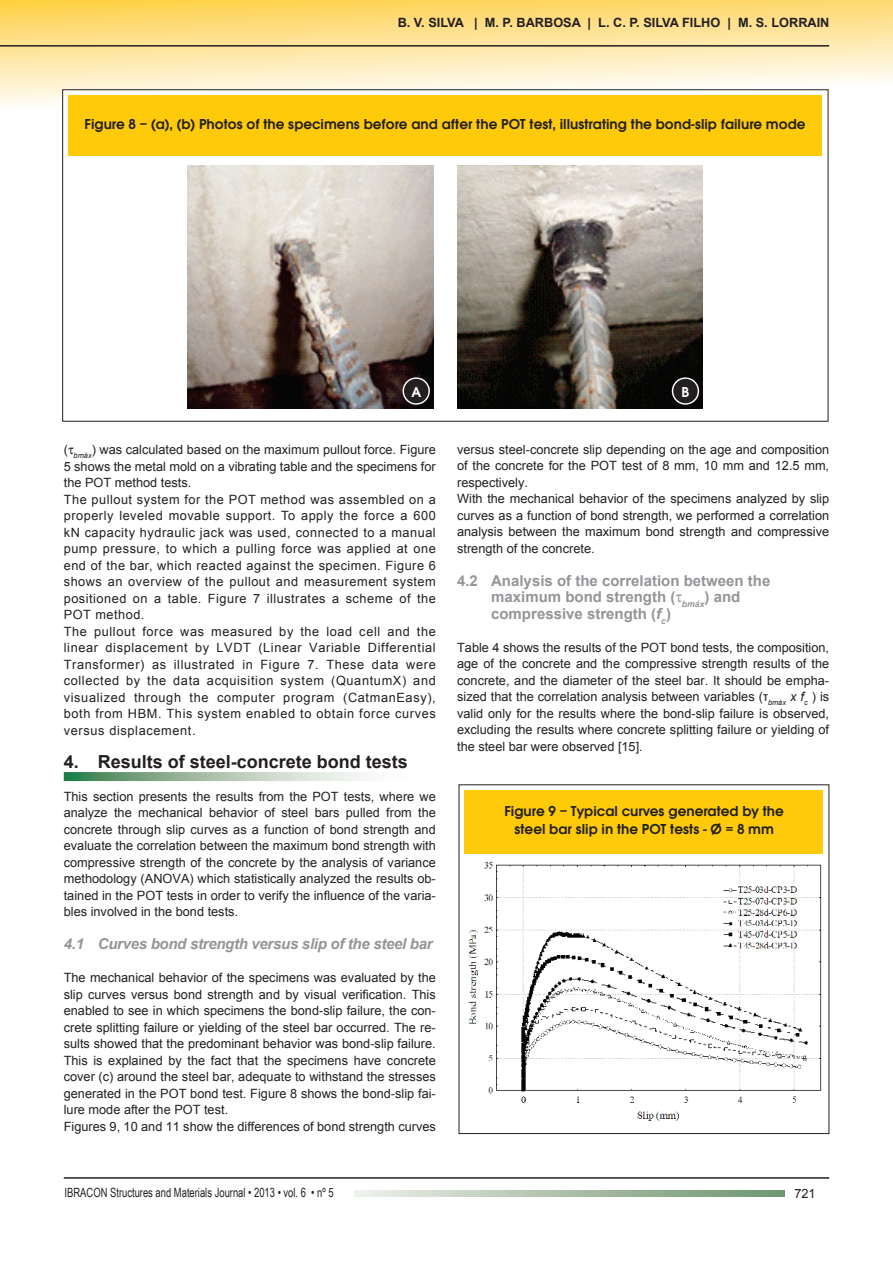
<style>
.page{position:relative;width:893px;height:1263px;background:#fff}
.page>*{position:absolute;margin:0;border:0;box-sizing:border-box;transform-origin:0 0}
.t1{font:700 18px "Arial";color:#231f20}
.t2{font:600 15px/17.5px "Avant Garde ITC";color:#231f20;text-align:center}
.t3{font:700 15px/16.5px "Arial";color:#939598}
.t4{font:italic 700 15px "Arial";letter-spacing:-.02em;color:#939598}
.t5{font:600 15px "Avant Garde ITC";color:#fff}
.t6{font:12.75px/16.5px "Arial";color:#231f20;text-align:justify}
.t7{font:12.75px/16.5px "Arial";letter-spacing:.04em;color:#231f20}
.t8{font:12.75px "Arial Narrow";color:#231f20;scale:.9 1}
.t9{font:700 12.75px "Arial";color:#231f20}
.s1{font-style:italic}
</style>
<div class="page">
<svg style="left:0;top:0;width:893px;height:162px;background:#fce7aa"></svg>
<hr style="left:64px;top:1177px;width:765px;height:2px;background:#231f20">
<hr style="left:0;top:45px;width:829px;height:2px;background:#231f20">
<svg style="left:354px;top:1190px;width:431px;height:6px;background:#acc0aa"></svg>
<svg style="left:64px;top:772px;width:299px;height:9px;background:#a2bfa7"></svg>
<div style="left:63px;top:90px;width:765px;height:331px;background:#fff"></div>
<div style="left:69px;top:95px;width:753px;height:60px;background:#feca0a"></div>
<img style="left:188px;top:165px;width:245px;height:243px">
<img style="left:457px;top:165px;width:246px;height:243px">
<div style="left:403px;top:377px;width:27px;height:28px;border:3px solid #fff;border-radius:50%"></div>
<div style="left:404px;top:379px;width:24px;height:24px;background:#231f20;border-radius:50%"></div>
<div style="left:672px;top:377px;width:27px;height:28px;border:3px solid #fff;border-radius:50%"></div>
<div style="left:673px;top:379px;width:25px;height:24px;background:#231f20;border-radius:50%"></div>
<div style="left:464px;top:790px;width:359px;height:63px;background:#feca0a"></div>
<img style="left:468px;top:861px;width:354px;height:260px">
<p class="t9" style="left:398px;top:15px;width:433px">B. V. SILVA | M. P. BARBOSA | L. C. P. SILVA FILHO | M. S. LORRAIN</p>
<p class="t2" style="left:85px;top:115px;width:722px">Figure 8 – (a), (b) Photos of the specimens before and after the POT test, illustrating the bond-slip failure mode</p>
<p class="t5" style="left:411px;top:383px;width:11px">A</p>
<p class="t5" style="left:682px;top:383px;width:9px">B</p>
<p class="t7" style="left:64px;top:442px;width:374px">(▼<sub>bmáx</sub>) was calculated based on the maximum pullout force. Figure 5 shows the metal mold on a vibrating table and the specimens for the POT method tests.<br>The pullout system for the POT method was assembled on a properly leveled movable support. To apply the force a 600 kN capacity hydraulic jack was used, connected to a manual pump pressure, to which a pulling force was applied at one end of the bar, which reacted against the specimen. Figure 6 shows an overview of the pullout and measurement system positioned on a table. Figure 7 illustrates a scheme of the POT method.<br>The pullout force was measured by the load cell and the linear displacement by LVDT (Linear Variable Differential Transformer) as illustrated in Figure 7. These data were collected by the data acquisition system (QuantumX) and visualized through the computer program (CatmanEasy), both from HBM. This system enabled to obtain force curves versus displacement.</p>
<h1 class="t1" style="left:64px;top:749px;width:346px">4. Results of steel-concrete bond tests</h1>
<p class="t6" style="left:64px;top:788px;width:374px">This section presents the results from the POT tests, where we analyze the mechanical behavior of steel bars pulled from the concrete through slip curves as a function of bond strength and evaluate the correlation between the maximum bond strength with compressive strength of the concrete by the analysis of variance methodology (ANOVA) which statistically analyzed the results ob&shy;tained in the POT tests in order to verify the influence of the varia&shy;bles involved in the bond tests.</p>
<p class="t4" style="left:64px;top:934px;width:370px">4.1 Curves bond strength versus slip of the steel bar</p>
<p class="t6" style="left:64px;top:970px;width:374px;text-align:left">The mechanical behavior of the specimens was evaluated by the slip curves versus bond strength and by visual verification. This enabled to see in which specimens the bond-slip failure, the con&shy;crete splitting failure or yielding of the steel bar occurred. The re&shy;sults showed that the predominant behavior was bond-slip failure.<br>This is explained by the fact that the specimens have concrete cover (c) around the steel bar, adequate to withstand the stresses generated in the POT bond test. Figure 8 shows the bond-slip fai&shy;lure mode after the POT test.<br>Figures 9, 10 and 11 show the differences of bond strength curves</p>
<p class="t6" style="left:457px;top:441px;width:374px;text-align:left">versus steel-concrete slip depending on the age and composition of the concrete for the POT test of 8 mm, 10 mm and 12.5 mm, respectively.<br>With the mechanical behavior of the specimens analyzed by slip curves as a function of bond strength, we performed a correlation analysis between the maximum bond strength and compressive strength of the concrete.</p>
<p class="t3" style="left:491px;top:573px;width:281px;text-indent:-34px">4.2 Analysis of the correlation between the maximum bond strength (▼<sub>bmáx</sub>) and compressive strength (<span class="s1">f</span><sub>c</sub>)</p>
<p class="t6" style="left:457px;top:639px;width:374px">Table 4 shows the results of the POT bond tests, the composition, age of the concrete and the compressive strength results of the concrete, and the diameter of the steel bar. It should be empha&shy;sized that the correlation analysis between variables (τ<sub>bmáx</sub> <span class="s1">x f</span><sub>c</sub> ) is valid only for the results where the bond-slip failure is observed, excluding the results where concrete splitting failure or yielding of the steel bar were observed [15].</p>
<p class="t2" style="left:504px;top:803px;width:281px">Figure 9 – Typical curves generated by the steel bar slip in the POT tests - Ø = 8 mm</p>
<p class="t8" style="left:65px;top:1183px;width:300px">IBRACON Structures and Materials Journal • 2013 • vol. 6 • nº 5</p>
<p class="t6" style="left:794px;top:1185px;width:23px">721</p>
</div>
